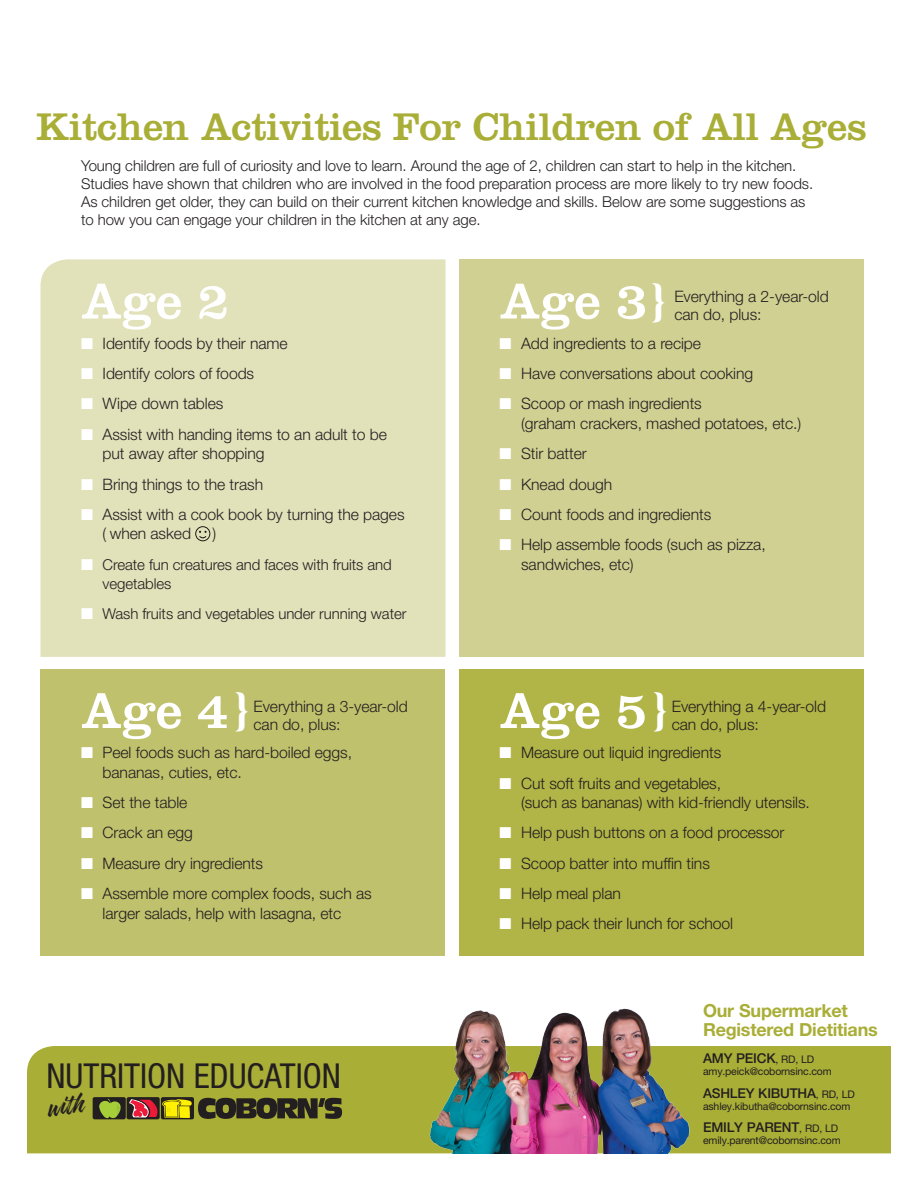
<style>
.page{position:relative;width:918px;height:1188px;background:#fff}
.page>*{position:absolute;margin:0;border:0;box-sizing:border-box;transform-origin:0 0}
.t1{font:52.5px "Clarendon LT Std";letter-spacing:-.01em;color:#fff}
.t2{font:40.05px "Clarendon LT Std";letter-spacing:-.01em;color:#a9ae37}
.t3{font:condensed 34.35px "Helvetica Neue LT Std";color:#231f20}
.t4{font:30.15px "Twilight Script";color:#231f20}
.t5{font:700 18px/19.5px "Helvetica Neue LT Std";letter-spacing:-.015em;color:#a9ae37}
.t6{font:300 15.75px/19.5px "Helvetica Neue LT Std";letter-spacing:-.005em;color:#231f20}
.t7{font:300 15px/18px "Helvetica Neue LT Std";letter-spacing:-.005em;color:#231f20}
.t8{font:500 13.5px "Helvetica Neue LT Std";letter-spacing:-.015em;color:#231f20}
.t9{font:10.5px "Helvetica Neue LT Std";letter-spacing:-.015em;color:#231f20}
.s1{color:#fff}
.s2{font-size:45px}
.s3{font-weight:400;font-size:10.5px}
</style>
<div class="page">
<div style="left:40px;top:259px;width:406px;height:398px;background:#e1e1ba"></div>
<div style="left:459px;top:259px;width:405px;height:398px;background:#d0d092"></div>
<div style="left:27px;top:1046px;width:864px;height:107px;background:#a9ae37"></div>
<div style="left:127px;top:1097px;width:33px;height:22px;background:#231f20;border-radius:2px"></div>
<div style="left:93px;top:1097px;width:33px;height:22px;background:#231f20;border-radius:2px"></div>
<div style="left:161px;top:1097px;width:33px;height:22px;background:#231f20;border-radius:2px"></div>
<svg style="left:99px;top:1098px;width:22px;height:20px"></svg>
<svg style="left:129px;top:1099px;width:63px;height:19px"></svg>
<svg style="left:198px;top:1098px;width:144px;height:21px;background:#434225"></svg>
<img style="left:430px;top:1008px;width:264px;height:145px">
<div style="left:40px;top:669px;width:406px;height:287px;background:#c0c16d"></div>
<div style="left:459px;top:669px;width:405px;height:287px;background:#b1b446"></div>
<svg style="left:195px;top:526px;width:15px;height:15px"></svg>
<h2 class="t2" style="left:36px;top:103px;width:832px">Kitchen Activities For Children of All Ages</h2>
<p class="t7" style="left:81px;top:156px;width:734px">Young children are full of curiosity and love to learn. Around the age of 2, children can start to help in the kitchen.<br>Studies have shown that children who are involved in the food preparation process are more likely to try new foods.<br>As children get older, they can build on their current kitchen knowledge and skills. Below are some suggestions as to how you can engage your children in the kitchen at any age.</p>
<h1 class="t1" style="left:81px;top:270px;width:150px">Age 2</h1>
<p class="t6" style="left:81px;top:333px;width:208px"><span class="s1">■</span> Identify foods by their name</p>
<p class="t6" style="left:81px;top:363px;width:175px"><span class="s1">■</span> Identify colors of foods</p>
<p class="t6" style="left:81px;top:394px;width:144px"><span class="s1">■</span> Wipe down tables</p>
<p class="t6" style="left:103px;top:424px;width:286px;text-indent:-22px"><span class="s1">■</span> Assist with handing items to an adult to be put away after shopping</p>
<p class="t6" style="left:81px;top:474px;width:184px"><span class="s1">■</span> Bring things to the trash</p>
<p class="t6" style="left:103px;top:504px;width:304px;text-indent:-22px"><span class="s1">■</span> Assist with a cook book by turning the pages ( when asked</p>
<p class="t6" style="left:213px;top:524px;width:5px">)</p>
<p class="t7" style="left:103px;top:554px;width:291px;line-height:19.5px;text-indent:-22px"><span class="s1">■</span> Create fun creatures and faces with fruits and vegetables</p>
<p class="t7" style="left:81px;top:605px;width:327px"><span class="s1">■</span> Wash fruits and vegetables under running water</p>
<h1 class="t1" style="left:81px;top:680px;width:170px">Age 4<span class="s2">}</span></h1>
<p class="t6" style="left:103px;top:743px;width:251px;text-indent:-22px"><span class="s1">■</span> Peel foods such as hard-boiled eggs, bananas, cuties, etc.</p>
<p class="t6" style="left:81px;top:792px;width:108px"><span class="s1">■</span> Set the table</p>
<p class="t6" style="left:81px;top:823px;width:114px"><span class="s1">■</span> Crack an egg</p>
<p class="t6" style="left:81px;top:853px;width:184px"><span class="s1">■</span> Measure dry ingredients</p>
<p class="t6" style="left:81px;top:883px;width:292px;text-align:center"><span class="s1">■</span> Assemble more complex foods, such as larger salads, help with lasagna, etc</p>
<p class="t6" style="left:254px;top:697px;width:156px;line-height:18px">Everything a 3-year-old can do, plus:</p>
<h3 class="t3" style="left:46px;top:1056px;width:296px">NUTRITION EDUCATION</h3>
<h3 class="t4" style="left:47px;top:1091px;width:37px;rotate:-7deg">with</h3>
<h1 class="t1" style="left:500px;top:270px;width:168px">Age 3<span class="s2">}</span></h1>
<p class="t6" style="left:500px;top:333px;width:203px"><span class="s1">■</span> Add ingredients to a recipe</p>
<p class="t6" style="left:500px;top:363px;width:255px"><span class="s1">■</span> Have conversations about cooking</p>
<p class="t6" style="left:521px;top:394px;width:282px;text-indent:-22px"><span class="s1">■</span> Scoop or mash ingredients<br>(graham crackers, mashed potatoes, etc.)</p>
<p class="t6" style="left:500px;top:444px;width:89px"><span class="s1">■</span> Stir batter</p>
<p class="t6" style="left:500px;top:474px;width:114px"><span class="s1">■</span> Knead dough</p>
<p class="t6" style="left:500px;top:504px;width:213px"><span class="s1">■</span> Count foods and ingredients</p>
<p class="t6" style="left:521px;top:534px;width:246px;text-indent:-22px"><span class="s1">■</span> Help assemble foods (such as pizza, sandwiches, etc)</p>
<p class="t6" style="left:674px;top:287px;width:156px;line-height:18px">Everything a 2-year-old can do, plus:</p>
<h1 class="t1" style="left:500px;top:680px;width:170px">Age 5<span class="s2">}</span></h1>
<p class="t6" style="left:500px;top:743px;width:223px"><span class="s1">■</span> Measure out liquid ingredients</p>
<p class="t6" style="left:521px;top:773px;width:290px;text-indent:-22px"><span class="s1">■</span> Cut soft fruits and vegetables,<br>(such as bananas) with kid-friendly utensils.</p>
<p class="t6" style="left:500px;top:823px;width:287px"><span class="s1">■</span> Help push buttons on a food processor</p>
<p class="t6" style="left:500px;top:853px;width:212px"><span class="s1">■</span> Scoop batter into muffin tins</p>
<p class="t6" style="left:500px;top:883px;width:123px"><span class="s1">■</span> Help meal plan</p>
<p class="t6" style="left:500px;top:914px;width:235px"><span class="s1">■</span> Help pack their lunch for school</p>
<p class="t6" style="left:672px;top:697px;width:156px;line-height:18px">Everything a 4-year-old can do, plus:</p>
<p class="t5" style="left:703px;top:1000px;width:176px">Our Supermarket<br>Registered Dietitians</p>
<p class="t8" style="left:703px;top:1050px;width:113px">AMY PEICK<span class="s3">, RD, LD</span></p>
<p class="t9" style="left:703px;top:1065px;width:130px">amy.peick@cobornsinc.com</p>
<p class="t8" style="left:703px;top:1085px;width:153px">ASHLEY KIBUTHA<span class="s3">, RD, LD</span></p>
<p class="t9" style="left:703px;top:1100px;width:149px">ashley.kibutha@cobornsinc.com</p>
<p class="t8" style="left:703px;top:1119px;width:137px">EMILY PARENT<span class="s3">, RD, LD</span></p>
<p class="t9" style="left:703px;top:1134px;width:139px">emily.parent@cobornsinc.com</p>
</div>
